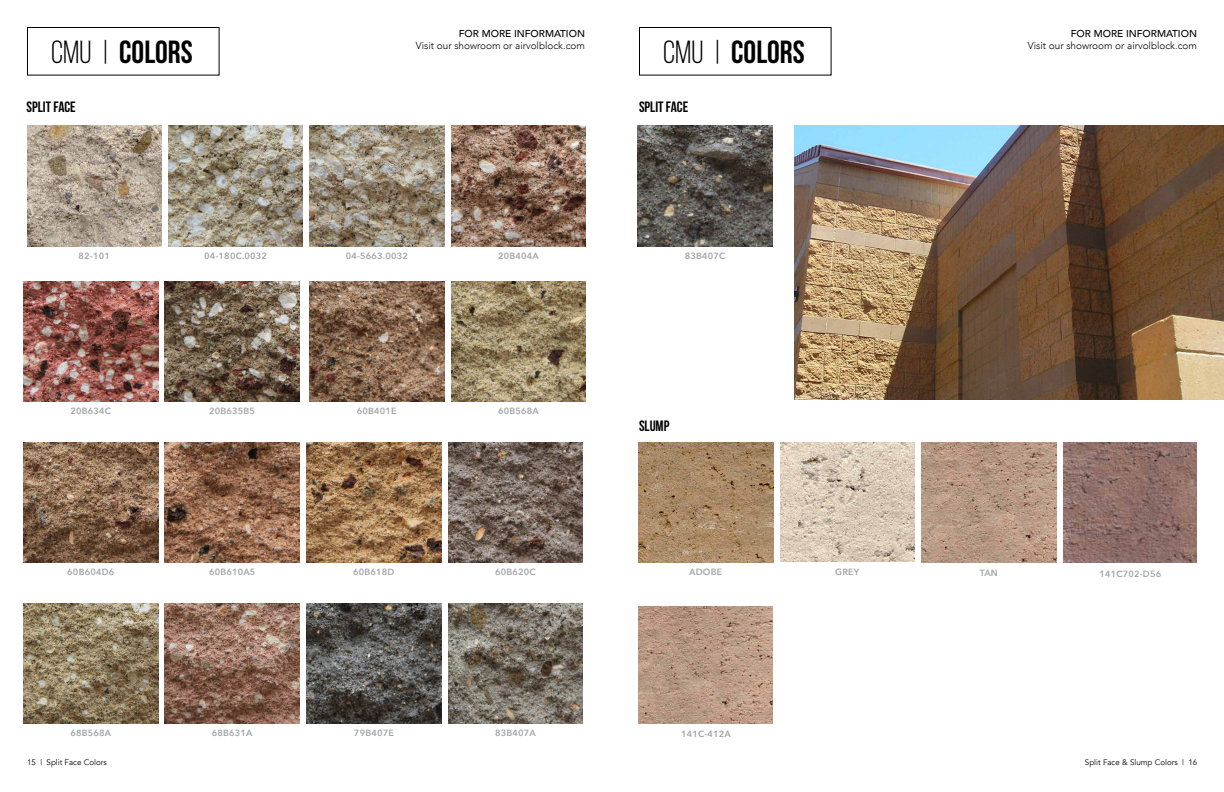
<style>
.page{position:relative;width:1224px;height:792px;background:#fff}
.page>*{position:absolute;margin:0;border:0;box-sizing:border-box;transform-origin:0 0}
.t1{font:700 32px "Bebas Neue";color:#000}
.t2{font:700 15px "Bebas Neue";color:#000}
.t3{font:300 10px "Avenir";color:#000}
.t4{font:500 10px "Avenir";color:#000}
.t5{font:600 9px "Avenir Next";letter-spacing:.02em;color:#a1a3a6}
.t6{font:8px "Avenir";color:#000}
.s1{font-weight:400}
</style>
<div class="page">
<div style="left:27px;top:27px;width:193px;height:49px;border:1px solid #000"></div>
<div style="left:639px;top:27px;width:193px;height:49px;border:1px solid #000"></div>
<img style="left:922px;top:442px;width:134px;height:121px">
<img style="left:639px;top:442px;width:134px;height:121px">
<img style="left:780px;top:442px;width:134px;height:119px">
<img style="left:638px;top:607px;width:134px;height:116px">
<img style="left:1063px;top:442px;width:134px;height:120px">
<img style="left:27px;top:126px;width:135px;height:120px">
<img style="left:168px;top:126px;width:135px;height:120px">
<img style="left:24px;top:281px;width:134px;height:121px">
<img style="left:165px;top:281px;width:134px;height:121px">
<img style="left:310px;top:126px;width:134px;height:120px">
<img style="left:451px;top:126px;width:135px;height:120px">
<img style="left:451px;top:281px;width:135px;height:121px">
<img style="left:24px;top:442px;width:134px;height:120px">
<img style="left:310px;top:281px;width:134px;height:121px">
<img style="left:165px;top:442px;width:134px;height:120px">
<img style="left:448px;top:442px;width:135px;height:120px">
<img style="left:24px;top:603px;width:134px;height:121px">
<img style="left:307px;top:442px;width:134px;height:120px">
<img style="left:165px;top:603px;width:134px;height:121px">
<img style="left:448px;top:603px;width:135px;height:121px">
<img style="left:638px;top:126px;width:134px;height:120px">
<img style="left:307px;top:603px;width:134px;height:121px">
<img style="left:795px;top:126px;width:429px;height:274px">
<p class="t4" style="left:459px;top:25px;width:128px">FOR MORE INFORMATION</p>
<p class="t3" style="left:416px;top:40px;width:171px">Visit our showroom or airvolblock.com</p>
<h1 class="t1" style="left:51px;top:34px;width:143px"><span class="s1">CMU |</span> COLORS</h1>
<h1 class="t1" style="left:663px;top:34px;width:143px"><span class="s1">CMU |</span> COLORS</h1>
<h2 class="t2" style="left:27px;top:98px;width:51px">SPLIT FACE</h2>
<h2 class="t2" style="left:639px;top:98px;width:51px">SPLIT FACE</h2>
<p class="t5" style="left:79px;top:248px;width:33px">82-101</p>
<p class="t5" style="left:204px;top:248px;width:64px">04-180C.0032</p>
<p class="t5" style="left:346px;top:248px;width:64px">04-5663.0032</p>
<p class="t5" style="left:498px;top:248px;width:42px">20B404A</p>
<p class="t5" style="left:70px;top:404px;width:42px">20B634C</p>
<p class="t5" style="left:209px;top:404px;width:47px">20B635B5</p>
<p class="t5" style="left:357px;top:404px;width:41px">60B401E</p>
<p class="t5" style="left:498px;top:404px;width:42px">60B568A</p>
<p class="t5" style="left:685px;top:248px;width:42px">83B407C</p>
<h2 class="t2" style="left:639px;top:418px;width:32px">SLUMP</h2>
<p class="t4" style="left:1071px;top:25px;width:128px">FOR MORE INFORMATION</p>
<p class="t3" style="left:1028px;top:40px;width:171px">Visit our showroom or airvolblock.com</p>
<p class="t5" style="left:67px;top:564px;width:48px">60B604D6</p>
<p class="t5" style="left:209px;top:564px;width:48px">60B610A5</p>
<p class="t5" style="left:353px;top:564px;width:43px">60B618D</p>
<p class="t5" style="left:495px;top:564px;width:42px">60B620C</p>
<p class="t5" style="left:71px;top:725px;width:42px">68B568A</p>
<p class="t5" style="left:212px;top:725px;width:42px">68B631A</p>
<p class="t5" style="left:354px;top:725px;width:41px">79B407E</p>
<p class="t5" style="left:495px;top:725px;width:42px">83B407A</p>
<p class="t5" style="left:689px;top:565px;width:34px">ADOBE</p>
<p class="t5" style="left:835px;top:565px;width:26px">GREY</p>
<p class="t5" style="left:980px;top:566px;width:20px">TAN</p>
<p class="t5" style="left:1099px;top:566px;width:63px">141C702-D56</p>
<p class="t5" style="left:681px;top:726px;width:51px">141C-412A</p>
<p class="t6" style="left:27px;top:757px;width:81px">15 | Split Face Colors</p>
<p class="t6" style="left:1085px;top:757px;width:114px">Split Face &amp; Slump Colors | 16</p>
</div>
